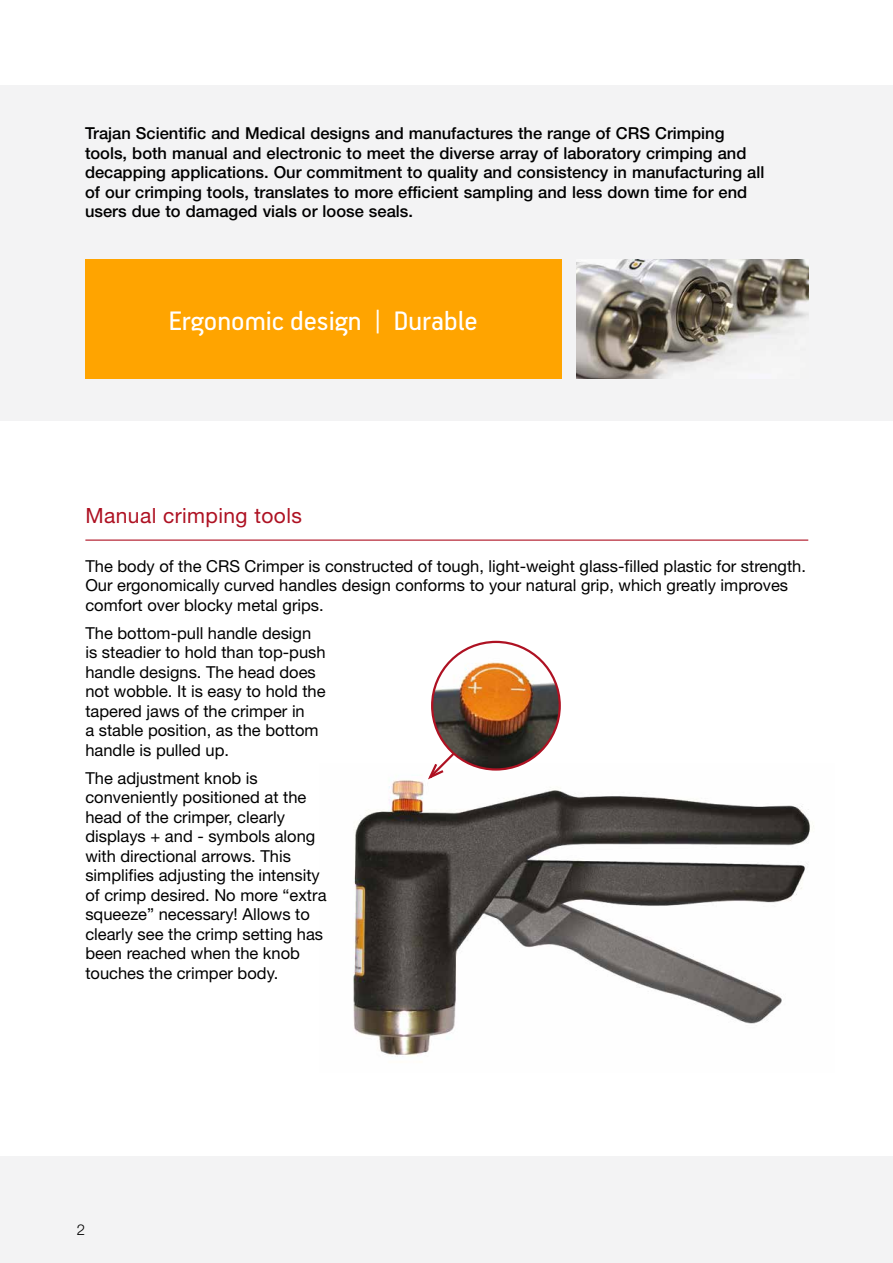
<style>
.page{position:relative;width:893px;height:1263px;background:#fff}
.page>*{position:absolute;margin:0;border:0;box-sizing:border-box;transform-origin:0 0}
.Key_Msg_in_Colorbloc{font:30px "PF Handbook Pro";color:#fff}
.Section_Heading_with{font:21px "Helvetica Neue LT Std";letter-spacing:.02em;color:#ae1122}
.Text{font:16.5px/19.5px "Helvetica Neue LT Std";color:#000}
.Text_Medium{font:500 16.5px/19.5px "Helvetica Neue LT Std";color:#000}
.Page_Number_Even_-_B{font:300 15px "Helvetica Neue LT Std";color:#000}
</style>
<div class="page">
<hr style="left:892px;top:0;width:1px;height:1263px;background:#f3f3f4">
<hr style="left:892px;top:85px;width:1px;height:1072px;background:#fff">
<div style="left:0;top:85px;width:893px;height:336px;background:#f3f3f4"></div>
<div style="left:0;top:1157px;width:893px;height:106px;background:#f3f3f4"></div>
<img style="left:577px;top:259px;width:232px;height:119px">
<div style="left:85px;top:259px;width:476px;height:119px;background:#ffa400"></div>
<img style="left:353px;top:764px;width:461px;height:292px">
<img style="left:432px;top:642px;width:128px;height:127px;border-radius:64px">
<svg style="left:426px;top:751px;width:31px;height:31px"></svg>
<hr style="left:85px;top:539px;width:723px;height:2px;background:#ae1122">
<p class="Text_Medium" style="left:85px;top:124px;width:681px">Trajan Scientific and Medical designs and manufactures the range of CRS Crimping tools, both manual and electronic to meet the diverse array of laboratory crimping and decapping applications. Our commitment to quality and consistency in manufacturing all of our crimping tools, translates to more efficient sampling and less down time for end users due to damaged vials or loose seals.</p>
<p class="Key_Msg_in_Colorbloc" style="left:169px;top:303px;width:310px">Ergonomic design | Durable</p>
<p class="Section_Heading_with" style="left:85px;top:502px;width:218px">Manual crimping tools</p>
<p class="Text" style="left:85px;top:556px;width:722px">The body of the CRS Crimper is constructed of tough, light-weight glass-filled plastic for strength.<br>Our ergonomically curved handles design conforms to your natural grip, which greatly improves comfort over blocky metal grips.</p>
<p class="Text" style="left:85px;top:623px;width:242px">The bottom-pull handle design is steadier to hold than top-push handle designs. The head does not wobble. It is easy to hold the tapered jaws of the crimper in<br>a stable position, as the bottom handle is pulled up.</p>
<p class="Text" style="left:85px;top:768px;width:243px">The adjustment knob is conveniently positioned at the head of the crimper, clearly displays + and - symbols along with directional arrows. This simplifies adjusting the intensity of crimp desired. No more “extra squeeze” necessary! Allows to clearly see the crimp setting has been reached when the knob touches the crimper body.</p>
<p class="Page_Number_Even_-_B" style="left:77px;top:1221px;width:10px">2</p>
</div>
